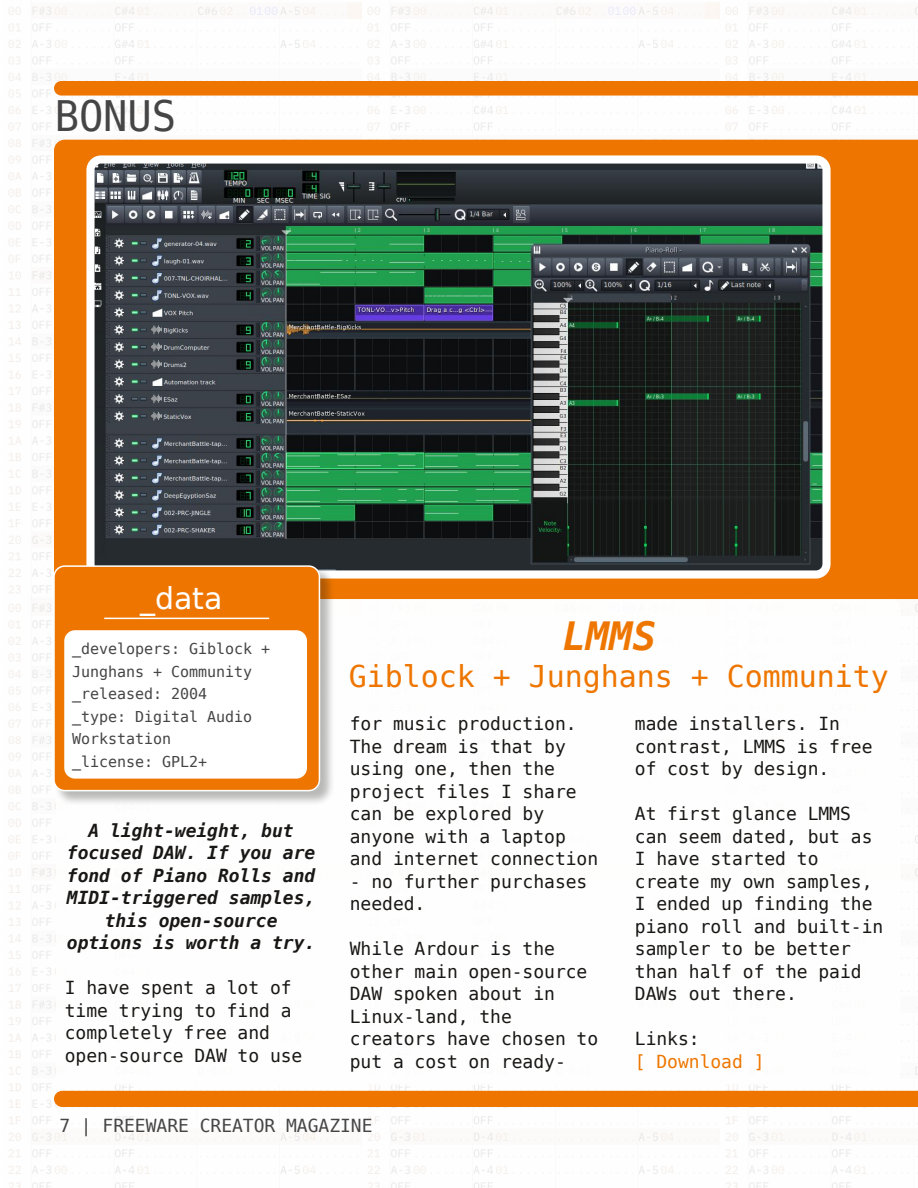
<style>
.page{position:relative;width:918px;height:1188px;background:#fff}
.page>*{position:absolute;margin:0;border:0;box-sizing:border-box;transform-origin:0 0}
.t1{font:42px "DejaVu Sans Mono";color:#454545;scale:.96 1}
.t2{font:italic 700 39px "DejaVu Sans Mono";color:#ee7600}
.t3{font:30px "DejaVu Sans Mono";color:#ee7600}
.t4{font:30px "DejaVu Sans";color:#fff}
.t5{font:18px/22.5px "DejaVu Sans Mono";color:#181715}
.t6{font:italic 700 18px/22.5px "DejaVu Sans Mono";color:#181715;text-align:center}
.t7{font:18px "DejaVu Sans Mono";color:#454545}
.t8{font:18px "DejaVu Sans Mono";color:#ee7600}
.t9{font:15px/22.5px "DejaVu Sans Mono";color:#454545}
</style>
<div class="page">
<img style="left:720px;top:6px;width:198px;height:1182px">
<img style="left:8px;top:3px;width:712px;height:1185px">
<div style="left:56px;top:599px;width:845px;height:486px;background:#fff;border-radius:11px"></div>
<svg style="left:54px;top:81px;width:864px;height:15px;background:#ee7a08"></svg>
<div style="left:54px;top:1091px;width:864px;height:16px;background:#ee7600"></div>
<div style="left:54px;top:140px;width:864px;height:459px;background:#ee7600"></div>
<img style="left:90px;top:160px;width:737px;height:413px;border-radius:11px">
<div style="left:86px;top:155px;width:745px;height:424px;border:8px solid #fff;border-radius:11px"></div>
<div style="left:53px;top:565px;width:282px;height:241px;background:#181715;opacity:.3"></div>
<div style="left:54px;top:566px;width:265px;height:225px;background:#ee7600;border-radius:11px"></div>
<div style="left:53px;top:565px;width:267px;height:226px;border:2px solid #fff;border-radius:11px"></div>
<div style="left:64px;top:630px;width:243px;height:149px;background:#fff;border-radius:11px"></div>
<hr style="left:104px;top:618px;width:165px;height:1px;background:#fff">
<div style="left:847px;top:148px;width:63px;height:445px;background:#ee7600"></div>
<h1 class="t1" style="left:55px;top:92px;width:128px">BONUS</h1>
<h3 class="t4" style="left:140px;top:581px;width:84px">_data</h3>
<p class="t9" style="left:72px;top:638px;width:200px">_developers: Giblock +<br>Junghans + Community _released: 2004<br>_type: Digital Audio<br>Workstation<br>_license: GPL2+</p>
<p class="t6" style="left:67px;top:819px;width:250px">A light-weight, but focused DAW. If you are fond of Piano Rolls and<br>MIDI-triggered samples, this open-source options is worth a try.</p>
<p class="t5" style="left:65px;top:977px;width:239px">I have spent a lot of time trying to find a completely free and open-source DAW to use</p>
<h2 class="t2" style="left:563px;top:613px;width:95px">LMMS</h2>
<h3 class="t3" style="left:349px;top:659px;width:542px">Giblock + Junghans + Community</h3>
<p class="t5" style="left:350px;top:713px;width:250px">for music production.<br>The dream is that by using one, then the project files I share can be explored by anyone with a laptop and internet connection</p>
<p class="t5" style="left:350px;top:870px;width:239px">- no further purchases needed.</p>
<p class="t5" style="left:350px;top:938px;width:250px">While Ardour is the other main open-source<br>DAW spoken about in<br>Linux-land, the creators have chosen to put a cost on ready-</p>
<p class="t5" style="left:635px;top:713px;width:239px">made installers. In contrast, LMMS is free of cost by design.</p>
<p class="t5" style="left:635px;top:803px;width:250px">At first glance LMMS can seem dated, but as<br>I have started to create my own samples,<br>I ended up finding the piano roll and built-in sampler to be better than half of the paid<br>DAWs out there.</p>
<p class="t5" style="left:635px;top:1028px;width:66px">Links:</p>
<p class="t8" style="left:635px;top:1051px;width:131px">[ Download ]</p>
<p class="t7" style="left:59px;top:1115px;width:315px">7 | FREEWARE CREATOR MAGAZINE</p>
</div>
